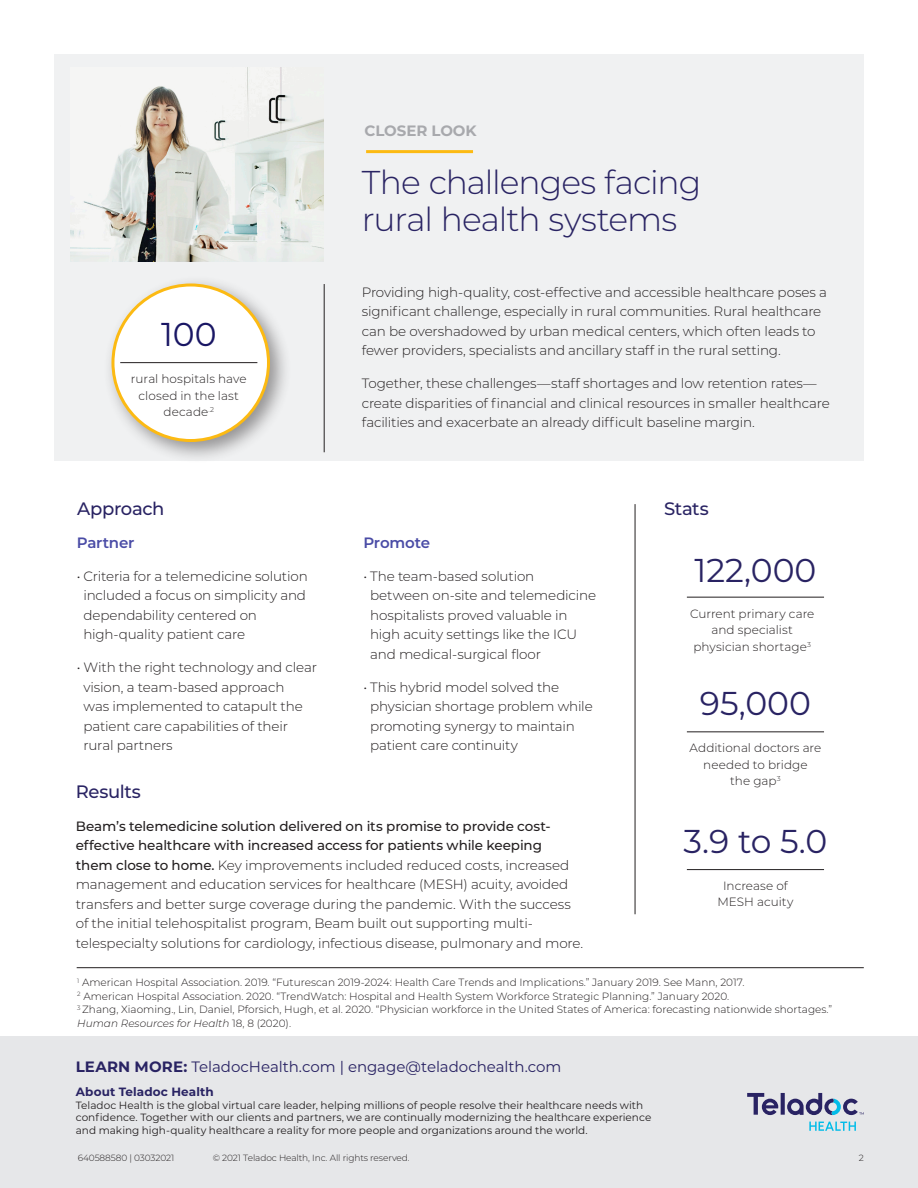
<style>
.page{position:relative;width:918px;height:1188px;background:#fff}
.page>*{position:absolute;margin:0;border:0;box-sizing:border-box;transform-origin:0 0}
.t1{font:300 33px/37.5px "Montserrat";letter-spacing:-.03em;color:#292363}
.t2{font:33px "Montserrat";color:#292363}
.t3{font:33px "Montserrat";color:#191664}
.t4{font:500 18px "Montserrat";letter-spacing:-.02em;color:#292363}
.t5{font:15px "Montserrat";letter-spacing:-.005em;color:#292363}
.t6{font:600 15px "Montserrat";letter-spacing:-.01em;color:#4a4ca6}
.t7{font:700 15px "Montserrat";color:#a8a9ad}
.t8{font:300 13.5px/19.5px "Montserrat";letter-spacing:-.01em;color:#231f20}
.t9{font:300 12px/16.5px "Montserrat";letter-spacing:.005em;color:#231f20;text-align:center}
.t10{font:700 12px "Montserrat";letter-spacing:.01em;color:#292363}
.t11{font:300 10.5px/13.5px "Montserrat";color:#231f20}
.t12{font:10.5px/12.6px "Montserrat";color:#231f20}
.t13{font:300 9px "Montserrat";letter-spacing:-.01em;color:#231f20}
.s1{font-weight:500}
.s2{font-style:italic}
.s3{font-weight:700}
</style>
<div class="page">
<div style="left:54px;top:54px;width:810px;height:406px;background:#f0f1f2"></div>
<svg style="left:70px;top:68px;width:254px;height:193px"></svg>
<div style="left:0;top:1037px;width:918px;height:151px;background:#e6e7e9"></div>
<svg style="left:747px;top:1093px;width:117px;height:38px"></svg>
<hr style="left:687px;top:597px;width:137px;height:1px;background:#231f20">
<hr style="left:635px;top:504px;width:1px;height:410px;background:#231f20">
<hr style="left:324px;top:284px;width:1px;height:168px;background:#231f20">
<hr style="left:687px;top:732px;width:137px;height:1px;background:#231f20">
<hr style="left:687px;top:869px;width:137px;height:1px;background:#231f20">
<hr style="left:366px;top:150px;width:107px;height:3px;background:#fcba13">
<div style="left:104px;top:276px;width:187px;height:188px;background:#231f20;opacity:.45"></div>
<div style="left:113px;top:285px;width:156px;height:156px;background:#fff;border-radius:50%"></div>
<div style="left:111px;top:283px;width:159px;height:159px;border:3px solid #fcba13;border-radius:50%"></div>
<hr style="left:120px;top:362px;width:137px;height:1px;background:#231f20">
<hr style="left:77px;top:967px;width:787px;height:1px;background:#231f20">
<p class="t3" style="left:161px;top:311px;width:57px">100</p>
<p class="t9" style="left:131px;top:370px;width:117px">rural hospitals have closed in the last decade<sup>.2</sup></p>
<p class="t7" style="left:364px;top:120px;width:114px">CLOSER LOOK</p>
<p class="t1" style="left:362px;top:162px;width:341px">The challenges facing rural health systems</p>
<p class="t8" style="left:362px;top:282px;width:467px">Providing high-quality, cost-effective and accessible healthcare poses a significant challenge, especially in rural communities. Rural healthcare can be overshadowed by urban medical centers, which often leads to fewer providers, specialists and ancillary staff in the rural setting.</p>
<p class="t8" style="left:362px;top:373px;width:469px">Together, these challenges—staff shortages and low retention rates— create disparities of financial and clinical resources in smaller healthcare facilities and exacerbate an already difficult baseline margin.</p>
<p class="t4" style="left:77px;top:496px;width:89px">Approach</p>
<p class="t4" style="left:664px;top:496px;width:46px">Stats</p>
<p class="t6" style="left:77px;top:532px;width:59px">Partner</p>
<p class="t8" style="left:83px;top:566px;width:226px;text-indent:-7px">• Criteria for a telemedicine solution included a focus on simplicity and dependability centered on high-quality patient care</p>
<p class="t8" style="left:83px;top:657px;width:235px;text-indent:-7px">• With the right technology and clear vision, a team-based approach<br>was implemented to catapult the patient care capabilities of their rural partners</p>
<p class="t6" style="left:363px;top:532px;width:68px">Promote</p>
<p class="t8" style="left:370px;top:566px;width:227px;text-indent:-7px">• The team-based solution between on-site and telemedicine hospitalists proved valuable in high acuity settings like the ICU and medical-surgical floor</p>
<p class="t8" style="left:370px;top:677px;width:224px;text-indent:-7px">• This hybrid model solved the physician shortage problem while promoting synergy to maintain patient care continuity</p>
<p class="t4" style="left:76px;top:779px;width:67px">Results</p>
<p class="t8" style="left:76px;top:816px;width:509px"><span class="s1">Beam’s telemedicine solution delivered on its promise to provide cost&shy;effective healthcare with increased access for patients while keeping<br>them close to home.</span> Key improvements included reduced costs, increased management and education services for healthcare (MESH) acuity, avoided transfers and better surge coverage during the pandemic. With the success of the initial telehospitalist program, Beam built out supporting multi&shy;telespecialty solutions for cardiology, infectious disease, pulmonary and more.</p>
<p class="t2" style="left:695px;top:548px;width:123px">122,000</p>
<p class="t9" style="left:690px;top:605px;width:126px">Current primary care and specialist physician shortage<sup>3</sup></p>
<p class="t2" style="left:700px;top:680px;width:112px">95,000</p>
<p class="t9" style="left:690px;top:739px;width:133px">Additional doctors are needed to bridge<br>the gap<sup>3</sup></p>
<p class="t2" style="left:684px;top:819px;width:145px">3.9 to 5.0</p>
<p class="t9" style="left:717px;top:877px;width:78px">Increase of<br>MESH acuity</p>
<p class="t11" style="left:77px;top:975px;width:669px"><sup>1</sup> American Hospital Association. 2019. “Futurescan 2019-2024: Health Care Trends and Implications.” January 2019. See Mann, 2017.</p>
<p class="t11" style="left:77px;top:989px;width:654px"><sup>2</sup> American Hospital Association. 2020. “TrendWatch: Hospital and Health System Workforce Strategic Planning.” January 2020.</p>
<p class="t11" style="left:77px;top:1002px;width:756px"><sup>3</sup> Zhang, Xiaoming., Lin, Daniel, Pforsich, Hugh, et al. 2020. “Physician workforce in the United States of America: forecasting nationwide shortages.”<br><span class="s2">Human Resources for Health</span> 18, 8 (2020).</p>
<p class="t5" style="left:76px;top:1057px;width:487px"><span class="s3">LEARN MORE:</span> TeladocHealth.com | engage@teladochealth.com</p>
<p class="t10" style="left:76px;top:1083px;width:140px">About Teladoc Health</p>
<p class="t12" style="left:76px;top:1098px;width:577px">Teladoc Health is the global virtual care leader, helping millions of people resolve their healthcare needs with confidence. Together with our clients and partners, we are continually modernizing the healthcare experience and making high-quality healthcare a reality for more people and organizations around the world.</p>
<p class="t13" style="left:78px;top:1152px;width:98px">640588580 | 03032021</p>
<p class="t13" style="left:213px;top:1152px;width:198px">© 2021 Teladoc Health, Inc. All rights reserved.</p>
<p class="t13" style="left:859px;top:1152px;width:7px">2</p>
</div>
